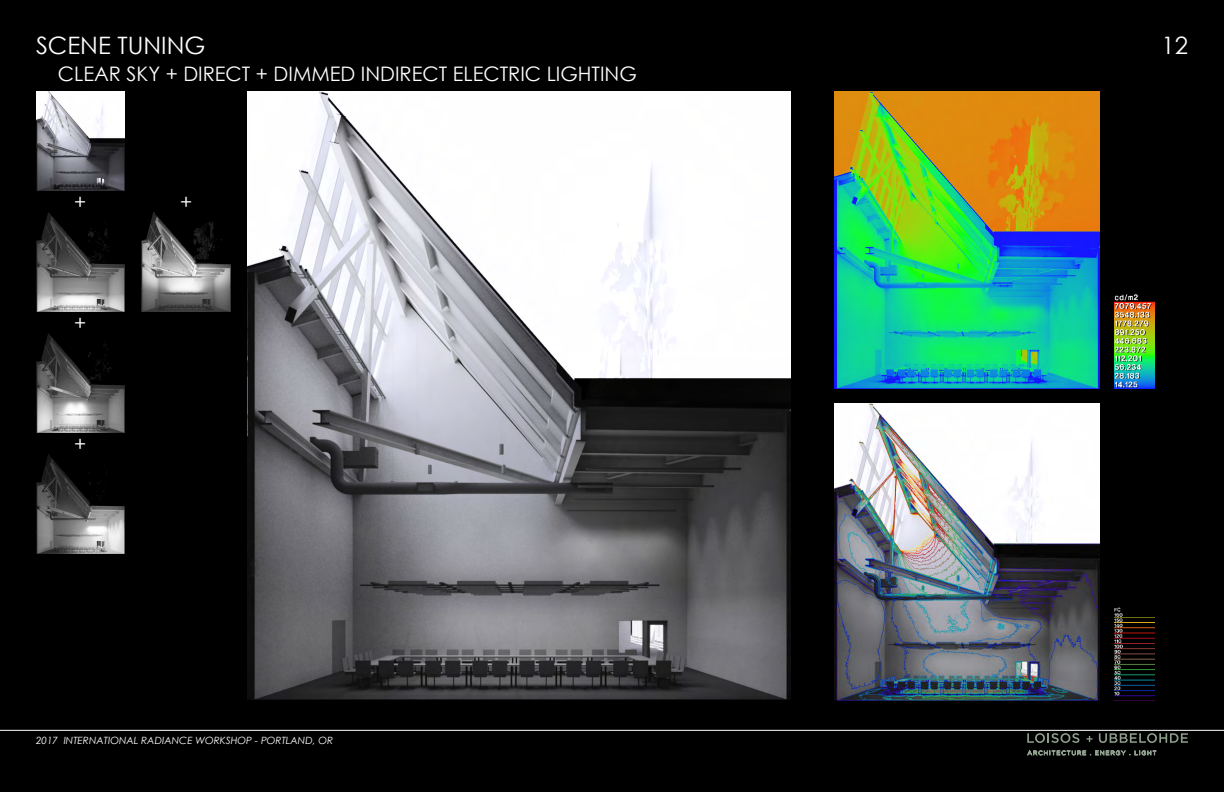
<style>
.page{position:relative;width:1224px;height:792px;background:#000}
.page>*{position:absolute;margin:0;border:0;box-sizing:border-box;transform-origin:0 0}
.t1{font:24px "Century Gothic";color:#fff}
.t2{font:20px "Century Gothic";color:#fff}
.t3{font:italic 10px "Century Gothic";color:#fff}
</style>
<div class="page">
<img style="left:248px;top:91px;width:543px;height:609px">
<img style="left:834px;top:91px;width:265px;height:298px">
<img style="left:1115px;top:294px;width:40px;height:95px">
<img style="left:834px;top:403px;width:265px;height:298px">
<img style="left:1115px;top:607px;width:40px;height:94px">
<img style="left:36px;top:91px;width:89px;height:100px">
<img style="left:36px;top:212px;width:89px;height:100px">
<img style="left:36px;top:333px;width:89px;height:100px">
<img style="left:36px;top:454px;width:89px;height:100px">
<img style="left:142px;top:212px;width:89px;height:100px">
<svg style="left:1027px;top:733px;width:52px;height:10px"></svg>
<svg style="left:1086px;top:736px;width:7px;height:6px"></svg>
<svg style="left:1099px;top:733px;width:89px;height:10px"></svg>
<svg style="left:1027px;top:750px;width:129px;height:5px"></svg>
<hr style="left:0;top:730px;width:1224px;height:1px;background:#fff">
<p class="t1" style="left:36px;top:30px;width:171px">SCENE TUNING</p>
<p class="t2" style="left:58px;top:61px;width:581px">CLEAR SKY + DIRECT + DIMMED INDIRECT ELECTRIC LIGHTING</p>
<p class="t2" style="left:74px;top:189px;width:14px">+</p>
<p class="t2" style="left:74px;top:310px;width:14px">+</p>
<p class="t2" style="left:74px;top:431px;width:14px">+</p>
<p class="t2" style="left:180px;top:189px;width:14px">+</p>
<p class="t3" style="left:36px;top:734px;width:299px">2017 INTERNATIONAL RADIANCE WORKSHOP - PORTLAND, OR</p>
<p class="t1" style="left:1161px;top:30px;width:28px">12</p>
</div>
